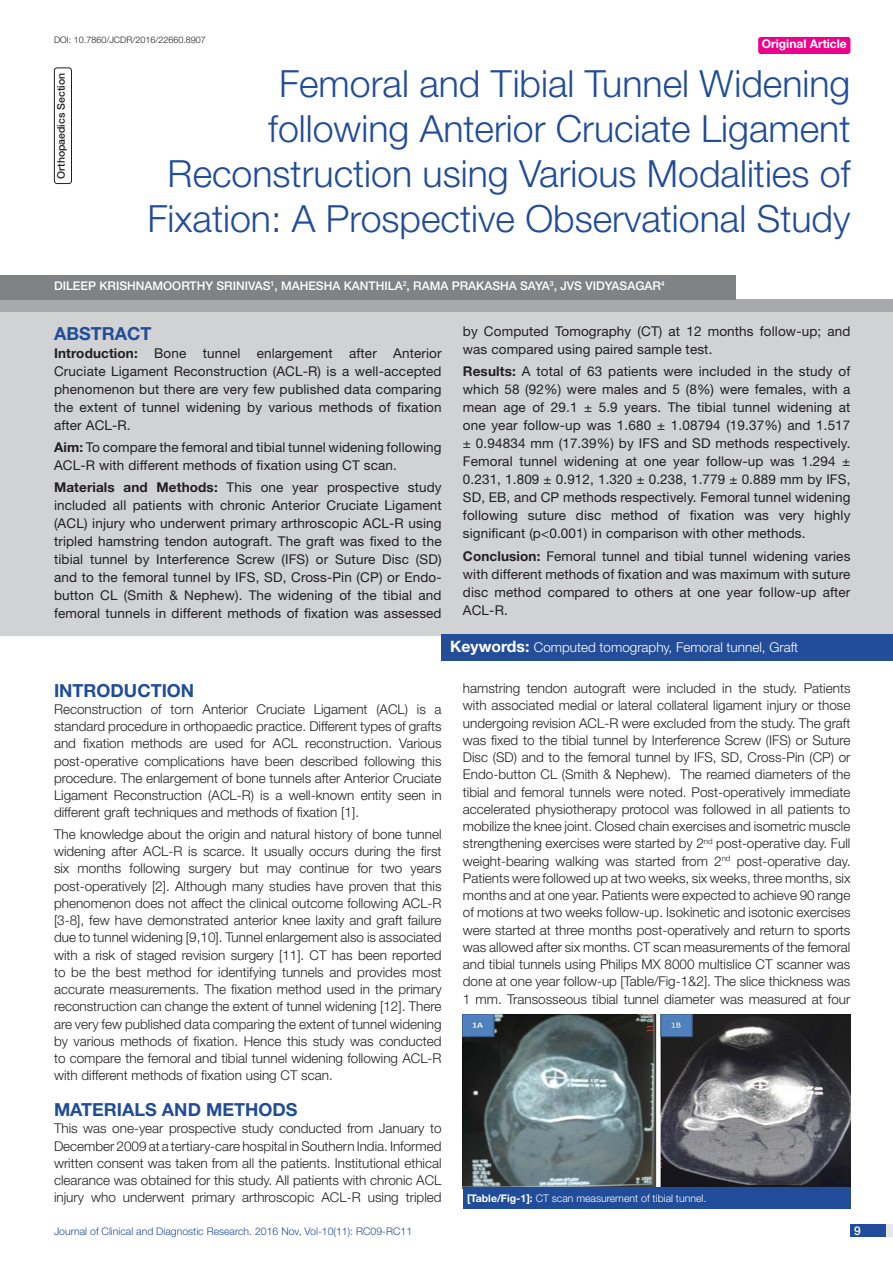
<style>
.page{position:relative;width:893px;height:1263px;background:#fff}
.page>*{position:absolute;margin:0;border:0;box-sizing:border-box;transform-origin:0 0}
.t1{font:300 37.5px/45px "Helvetica Neue";color:#214c99;text-align:right}
.Heading{font:700 18px "Helvetica Neue";color:#214c99}
.Abstract_head{font:700 18px "Helvetica Neue";color:#214c99}
.Body_text{font:300 13.5px/17.2px "Helvetica Neue";color:#231f20;text-align:justify}
.Abstract_Text{font:13.5px/18px "Helvetica Neue";letter-spacing:.01em;color:#231f20;text-align:justify}
.t2{font:300 13.5px "Helvetica Neue";color:#fff}
.Author{font:500 12px "Helvetica Neue";color:#fff}
.t3{font:700 12px "Helvetica Neue";color:#fff}
.t4{font:300 10.5px "Helvetica Neue";color:#214c99}
.Table_text{font:300 10.5px "Helvetica Neue";color:#fff}
.t5{font:500 10.5px "Helvetica Neue";color:#231f20}
.DOI{font:300 9px "Helvetica Neue";color:#231f20}
.s1{color:#244d99}
.s2{font-weight:700}
.s3{font-weight:700;font-size:15.75px}
</style>
<div class="page">
<div style="left:850px;top:1224px;width:43px;height:13px;background:#e6e7e9"></div>
<div style="left:850px;top:1224px;width:35px;height:13px;background:#214c99"></div>
<div style="left:758px;top:37px;width:92px;height:17px;background:#ed028c;border-radius:3px"></div>
<div style="left:0;top:300px;width:893px;height:12px;background:#a8a9ad"></div>
<div style="left:0;top:311px;width:893px;height:324px;background:#d1d2d4"></div>
<div style="left:442px;top:635px;width:451px;height:26px;background:#244d99"></div>
<div style="left:0;top:276px;width:736px;height:24px;background:#808285"></div>
<div style="left:54px;top:68px;width:18px;height:116px;border:1px solid #231f20;border-radius:3px"></div>
<img style="left:463px;top:1014px;width:387px;height:174px">
<div style="left:463px;top:1188px;width:387px;height:21px;background:#214c99"></div>
<p class="DOI" style="left:54px;top:35px;width:153px">DOI: 10.7860/JCDR/2016/22660.8907</p>
<p class="t3" style="left:762px;top:37px;width:87px">Original Article</p>
<p class="t5" style="left:55px;top:179px;width:107px;rotate:-90deg">Orthopaedics Section</p>
<p class="t1" style="left:147px;top:60px;width:704px">Femoral and Tibial Tunnel Widening following Anterior Cruciate Ligament Reconstruction using Various Modalities of Fixation: A Prospective Observational Study</p>
<p class="Author" style="left:54px;top:279px;width:612px">DILEEP KRISHNAMOORTHY SRINIVAS<sup>1</sup>, MAHESHA KANTHILA<sup>2</sup>, RAMA PRAKASHA SAYA<sup>3</sup>, JVS VIDYASAGAR<sup>4</sup></p>
<p class="Abstract_head" style="left:54px;top:322px;width:98px">ABST<span class="s1">RAC</span>T</p>
<p class="Abstract_Text" style="left:54px;top:344px;width:389px"><span class="s2">Introduction:</span> Bone tunnel enlargement after Anterior Cruciate Ligament Reconstruction (ACL-R) is a well-accepted phenomenon but there are very few published data comparing the extent of tunnel widening by various methods of fixation after ACL-R.</p>
<p class="Abstract_Text" style="left:54px;top:438px;width:389px"><span class="s2">Aim:</span> To compare the femoral and tibial tunnel widening following<br>ACL-R with different methods of fixation using CT scan.</p>
<p class="Abstract_Text" style="left:54px;top:478px;width:389px"><span class="s2">Materials and Methods:</span> This one year prospective study included all patients with chronic Anterior Cruciate Ligament (ACL) injury who underwent primary arthroscopic ACL-R using tripled hamstring tendon autograft. The graft was fixed to the tibial tunnel by Interference Screw (IFS) or Suture Disc (SD) and to the femoral tunnel by IFS, SD, Cross-Pin (CP) or Endo&shy;button CL (Smith &amp; Nephew). The widening of the tibial and femoral tunnels in different methods of fixation was assessed</p>
<p class="Abstract_Text" style="left:463px;top:322px;width:389px">by Computed Tomography (CT) at 12 months follow-up; and was compared using paired sample test.</p>
<p class="Abstract_Text" style="left:463px;top:362px;width:389px"><span class="s2">Results:</span> A total of 63 patients were included in the study of which 58 (92%) were males and 5 (8%) were females, with a mean age of 29.1 ± 5.9 years. The tibial tunnel widening at one year follow-up was 1.680 ± 1.08794 (19.37%) and 1.517 ± 0.94834 mm (17.39%) by IFS and SD methods respectively.<br>Femoral tunnel widening at one year follow-up was 1.294 ± 0.231, 1.809 ± 0.912, 1.320 ± 0.238, 1.779 ± 0.889 mm by IFS, SD, EB, and CP methods respectively. Femoral tunnel widening following suture disc method of fixation was very highly significant (p&lt;0.001) in comparison with other methods.</p>
<p class="Abstract_Text" style="left:463px;top:547px;width:389px"><span class="s2">Conclusion:</span> Femoral tunnel and tibial tunnel widening varies with different methods of fixation and was maximum with suture disc method compared to others at one year follow-up after ACL-R.</p>
<p class="t2" style="left:450px;top:639px;width:350px"><span class="s3">Keywords:</span> Computed tomography, Femoral tunnel, Graft</p>
<p class="Heading" style="left:54px;top:679px;width:142px">Introduction</p>
<p class="Body_text" style="left:54px;top:700px;width:389px">Reconstruction of torn Anterior Cruciate Ligament (ACL) is a standard procedure in orthopaedic practice. Different types of grafts and fixation methods are used for ACL reconstruction. Various post-operative complications have been described following this procedure. The enlargement of bone tunnels after Anterior Cruciate Ligament Reconstruction (ACL-R) is a well-known entity seen in different graft techniques and methods of fixation [1].</p>
<p class="Body_text" style="left:54px;top:825px;width:389px">The knowledge about the origin and natural history of bone tunnel widening after ACL-R is scarce. It usually occurs during the first six months following surgery but may continue for two years post-operatively [2]. Although many studies have proven that this phenomenon does not affect the clinical outcome following ACL-R [3-8], few have demonstrated anterior knee laxity and graft failure due to tunnel widening [9,10]. Tunnel enlargement also is associated with a risk of staged revision surgery [11]. CT has been reported to be the best method for identifying tunnels and provides most accurate measurements. The fixation method used in the primary reconstruction can change the extent of tunnel widening [12]. There are very few published data comparing the extent of tunnel widening by various methods of fixation. Hence this study was conducted to compare the femoral and tibial tunnel widening following ACL-R with different methods of fixation using CT scan.</p>
<p class="Heading" style="left:54px;top:1098px;width:245px">Materials and methods</p>
<p class="Body_text" style="left:54px;top:1120px;width:389px">This was one-year prospective study conducted from January to December 2009 at a tertiary-care hospital in Southern India. Informed written consent was taken from all the patients. Institutional ethical clearance was obtained for this study. All patients with chronic ACL injury who underwent primary arthroscopic ACL-R using tripled</p>
<p class="Body_text" style="left:463px;top:679px;width:389px">hamstring tendon autograft were included in the study. Patients with associated medial or lateral collateral ligament injury or those undergoing revision ACL-R were excluded from the study. The graft was fixed to the tibial tunnel by Interference Screw (IFS) or Suture Disc (SD) and to the femoral tunnel by IFS, SD, Cross-Pin (CP) or Endo-button CL (Smith &amp; Nephew). The reamed diameters of the tibial and femoral tunnels were noted. Post-operatively immediate accelerated physiotherapy protocol was followed in all patients to mobilize the knee joint. Closed chain exercises and isometric muscle strengthening exercises were started by 2<sup>nd</sup> post-operative day. Full weight-bearing walking was started from 2<sup>nd</sup> post-operative day.<br>Patients were followed up at two weeks, six weeks, three months, six months and at one year. Patients were expected to achieve 90 range of motions at two weeks follow-up. Isokinetic and isotonic exercises were started at three months post-operatively and return to sports was allowed after six months. CT scan measurements of the femoral and tibial tunnels using Philips MX 8000 multislice CT scanner was done at one year follow-up [Table/Fig-1&amp;2]. The slice thickness was 1 mm. Transosseous tibial tunnel diameter was measured at four</p>
<p class="Table_text" style="left:467px;top:1192px;width:241px"><span class="s2">[Table/Fig-1]:</span> CT scan measurement of tibial tunnel.</p>
<p class="t4" style="left:54px;top:1225px;width:360px">Journal of Clinical and Diagnostic Research. 2016 Nov, Vol-10(11): RC09-RC11</p>
<p class="Author" style="left:854px;top:1223px;width:8px">9</p>
</div>
